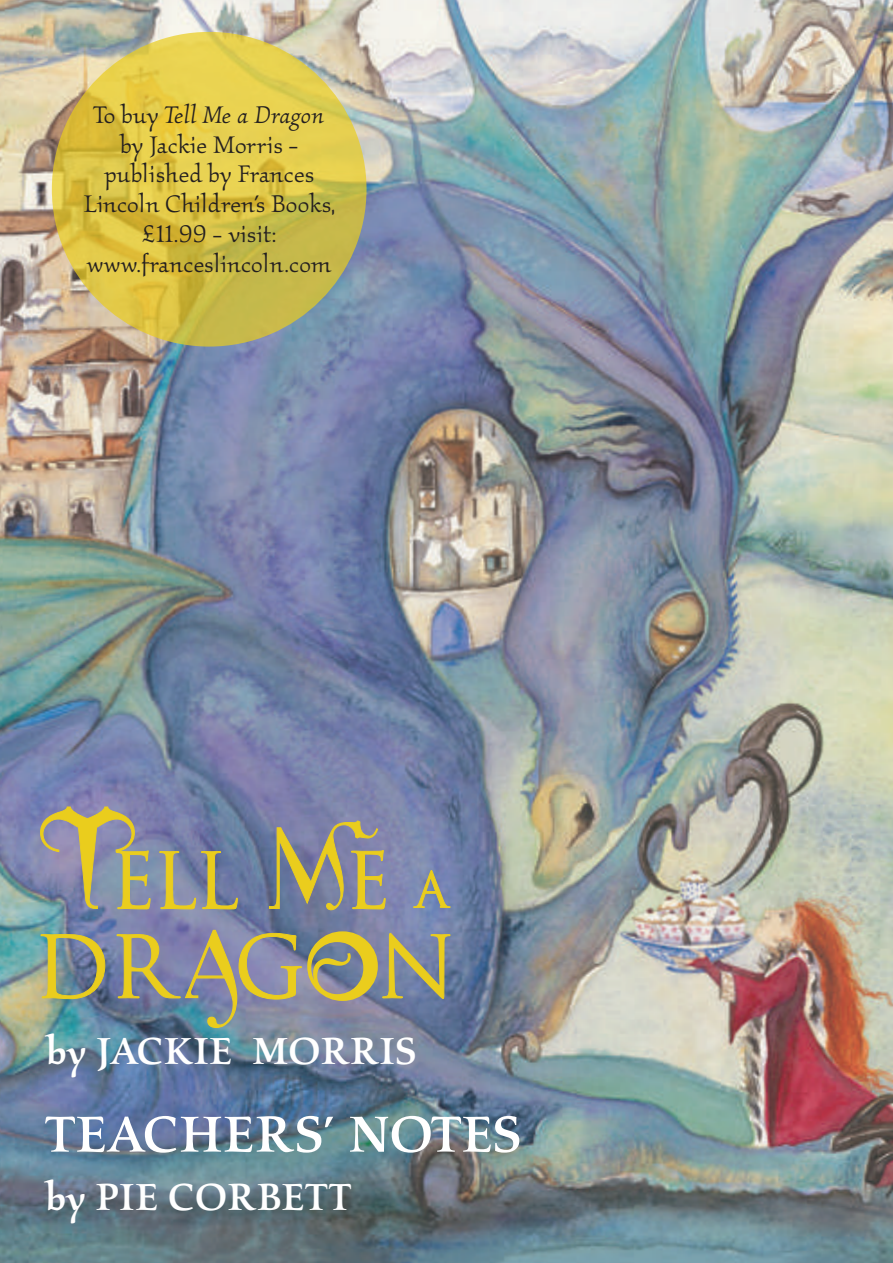
<style>
.page{position:relative;width:893px;height:1263px;background:#fff}
.page>*{position:absolute;margin:0;border:0;box-sizing:border-box;transform-origin:0 0}
.t1{font:500 52.5px "Kallos ITC";letter-spacing:.02em;color:#fff}
.t2{font:500 39px "Kallos ITC";letter-spacing:.02em;color:#fff}
.t3{font:24.9px/29.8px "Kallos ITC";color:#231f20;text-align:center}
.s1{font-style:italic}
</style>
<div class="page">
<img style="left:0;top:0;width:893px;height:1263px">
<svg style="left:413px;top:870px;width:38px;height:38px"></svg>
<svg style="left:40px;top:929px;width:411px;height:99px;background:#8b9088"></svg>
<svg style="left:40px;top:806px;width:346px;height:104px;background:#8d8f8d"></svg>
<svg style="left:52px;top:32px;width:314px;height:315px;background:#d9c447"></svg>
<p class="t3" style="left:83px;top:101px;width:253px">To buy <span class="s1">Tell Me a Dragon </span>by Jackie Morris - published by Frances<br>Lincoln Children’s Books, £11.99 - visit: www.franceslincoln.com</p>
<h2 class="t2" style="left:46px;top:1030px;width:372px">by JACKIE MORRIS</h2>
<h1 class="t1" style="left:45px;top:1106px;width:477px">TEACHERS’ NOTES</h1>
<h2 class="t2" style="left:45px;top:1176px;width:307px">by PIE CORBETT</h2>
</div>
